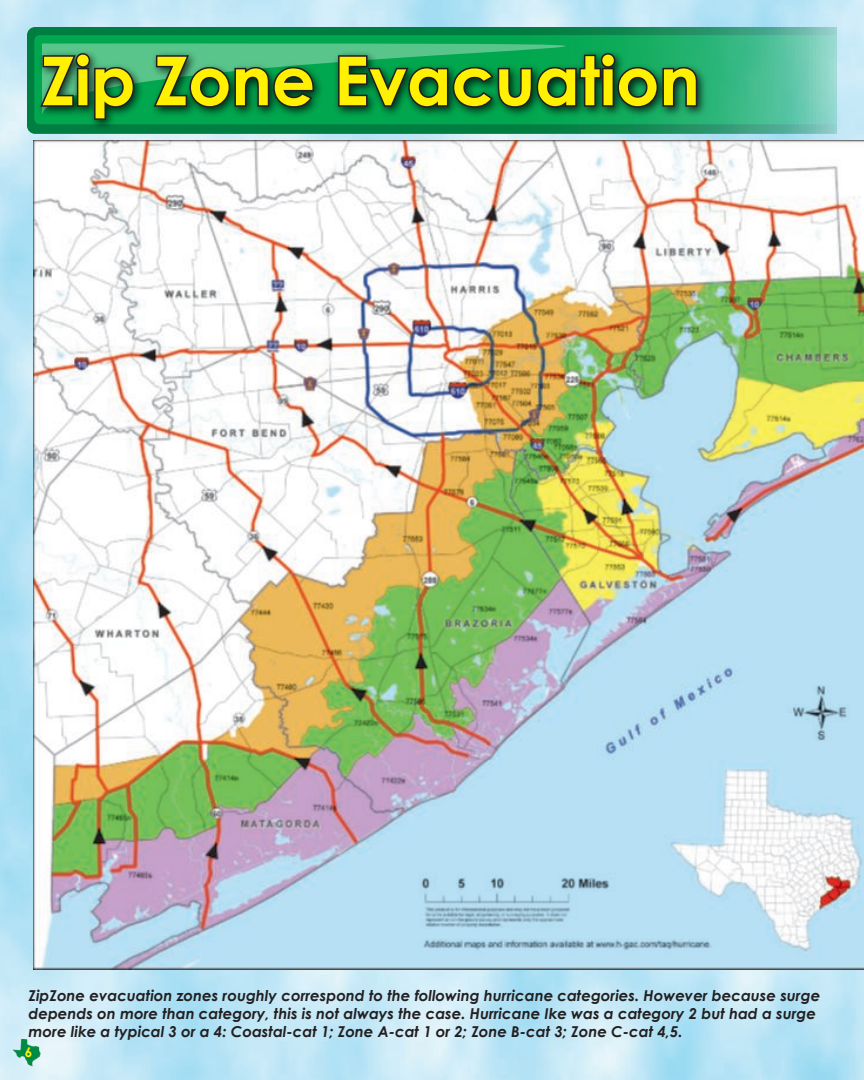
<style>
.page{position:relative;width:864px;height:1080px;background:#fff}
.page>*{position:absolute;margin:0;border:0;box-sizing:border-box;transform-origin:0 0}
.t1{font:700 67.5px "Century Gothic";color:#fff101}
.t2{font:italic 700 15px/18px "Century Gothic";color:#231f20}
.t3{font:700 13.5px "Century Gothic";color:#fff101}
</style>
<div class="page">
<img style="left:0;top:0;width:864px;height:1080px">
<img style="left:14px;top:1040px;width:26px;height:26px">
<svg style="left:27px;top:27px;width:810px;height:107px;background:#188a58"></svg>
<svg style="left:34px;top:35px;width:803px;height:89px;background:#1baf66"></svg>
<svg style="left:42px;top:43px;width:822px;height:72px;background:#5ec69f"></svg>
<div style="left:36px;top:49px;width:672px;height:82px;background:#000;opacity:.75"></div>
<svg style="left:38px;top:51px;width:98px;height:70px;background:#236b44"></svg>
<svg style="left:151px;top:54px;width:164px;height:55px;background:#1e663f"></svg>
<svg style="left:337px;top:51px;width:362px;height:58px;background:#0f6337"></svg>
<img style="left:33px;top:140px;width:831px;height:830px">
<h1 class="t1" style="left:41px;top:37px;width:660px">Zip Zone Evacuation</h1>
<p class="t2" style="left:29px;top:986px;width:793px">ZipZone evacuation zones roughly correspond to the following hurricane categories. However because surge depends on more than category, this is not always the case. Hurricane Ike was a category 2 but had a surge more like a typical 3 or a 4: Coastal-cat 1; Zone A-cat 1 or 2; Zone B-cat 3; Zone C-cat 4,5.</p>
<p class="t3" style="left:25px;top:1043px;width:9px">6</p>
</div>
